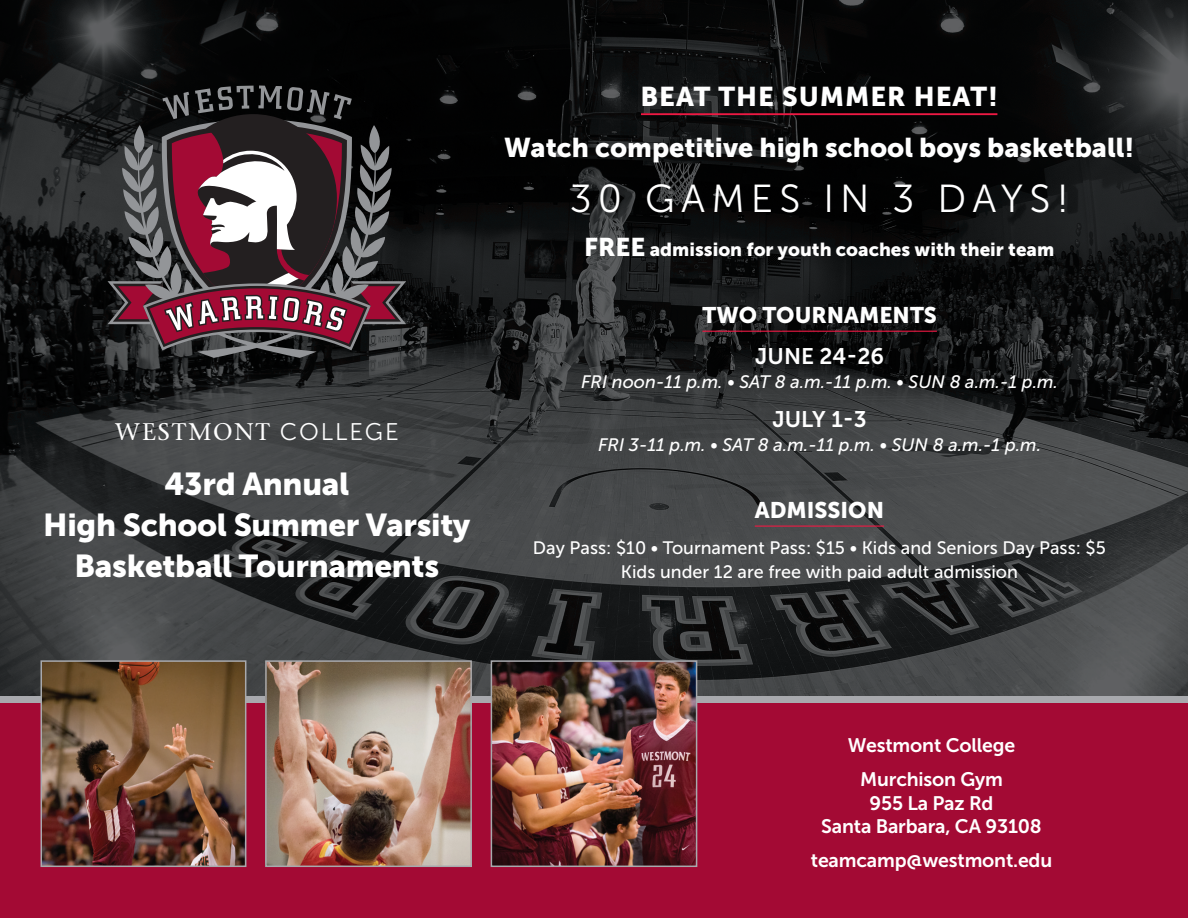
<style>
.page{position:relative;width:1188px;height:918px;background:#fff}
.page>*{position:absolute;margin:0;border:0;box-sizing:border-box;transform-origin:0 0}
.t1{font:39px "Museo Sans 300";letter-spacing:.16em;color:#fff}
.t2{font:31.5px/41px "Museo Sans 900";letter-spacing:-.01em;color:#fff;text-align:center}
.t3{font:27px/51px "Museo Sans 900";color:#fff;text-align:center}
.t4{font:500 24px "Stone Serif Std";letter-spacing:.08em;color:#fff}
.t5{font:22.5px "Museo Sans 900";color:#fff}
.t6{font:22.5px "Museo Sans 700";color:#fff}
.t7{font:19.5px/33.9px "Museo Sans 700";letter-spacing:-.01em;color:#fff;text-align:center}
.t8{font:18.75px "Museo Sans 900";color:#fff}
.t9{font:18px/24px "Museo Sans 500";color:#fff;text-align:center}
.t10{font:italic 18px "Museo Sans 500";color:#fff}
.s1{font-family:"Museo Sans 300";font-weight:400}
.s2{font-size:25.5px}
</style>
<div class="page">
<img style="left:0;top:0;width:1188px;height:696px">
<svg style="left:121px;top:350px;width:271px;height:8px;background:#343637"></svg>
<svg style="left:108px;top:86px;width:298px;height:264px;background:#574047"></svg>
<div style="left:0;top:703px;width:1188px;height:215px;background:#a30a34"></div>
<div style="left:0;top:696px;width:1188px;height:7px;background:#a8a9ad"></div>
<img style="left:43px;top:663px;width:200px;height:201px">
<div style="left:40px;top:660px;width:206px;height:207px;border:2px solid #a8a9ad"></div>
<img style="left:268px;top:663px;width:201px;height:201px">
<div style="left:265px;top:660px;width:207px;height:207px;border:2px solid #a8a9ad"></div>
<img style="left:494px;top:663px;width:200px;height:201px">
<div style="left:491px;top:660px;width:206px;height:207px;border:2px solid #a8a9ad"></div>
<hr style="left:755px;top:526px;width:129px;height:1px;background:#ed1943">
<hr style="left:702px;top:331px;width:235px;height:1px;background:#ed1943">
<hr style="left:641px;top:113px;width:356px;height:2px;background:#ed1943">
<h3 class="t4" style="left:115px;top:417px;width:285px">WESTMONT <span class="s1">COLLEGE</span></h3>
<h2 class="t2" style="left:43px;top:463px;width:429px">43rd Annual<br>High School Summer Varsity<br>Basketball Tournaments</h2>
<h3 class="t3" style="left:504px;top:71px;width:632px">BEAT THE SUMMER HEAT!<br>Watch competitive high school boys basketball!</h3>
<h1 class="t1" style="left:570px;top:178px;width:500px">30 GAMES IN 3 DAYS!</h1>
<p class="t8" style="left:584px;top:239px;width:472px"><span class="s2">FREE</span> admission for youth coaches with their team</p>
<p class="t5" style="left:702px;top:302px;width:236px">TWO TOURNAMENTS</p>
<p class="t6" style="left:755px;top:343px;width:130px">JUNE 24-26</p>
<p class="t10" style="left:581px;top:372px;width:478px">FRI noon-11 p.m. • SAT 8 a.m.-11 p.m. • SUN 8 a.m.-1 p.m.</p>
<p class="t6" style="left:772px;top:406px;width:96px">JULY 1-3</p>
<p class="t10" style="left:598px;top:435px;width:445px">FRI 3-11 p.m. • SAT 8 a.m.-11 p.m. • SUN 8 a.m.-1 p.m.</p>
<p class="t5" style="left:755px;top:497px;width:131px">ADMISSION</p>
<p class="t9" style="left:533px;top:536px;width:574px">Day Pass: $10 • Tournament Pass: $15 • Kids and Seniors Day Pass: $5<br>Kids under 12 are free with paid adult admission</p>
<p class="t7" style="left:848px;top:729px;width:169px">Westmont College<br>Murchison Gym</p>
<p class="t7" style="left:821px;top:791px;width:222px;line-height:23.4px">955 La Paz Rd<br>Santa Barbara, CA 93108</p>
<p class="t7" style="left:811px;top:843px;width:243px">teamcamp@westmont.edu</p>
</div>
